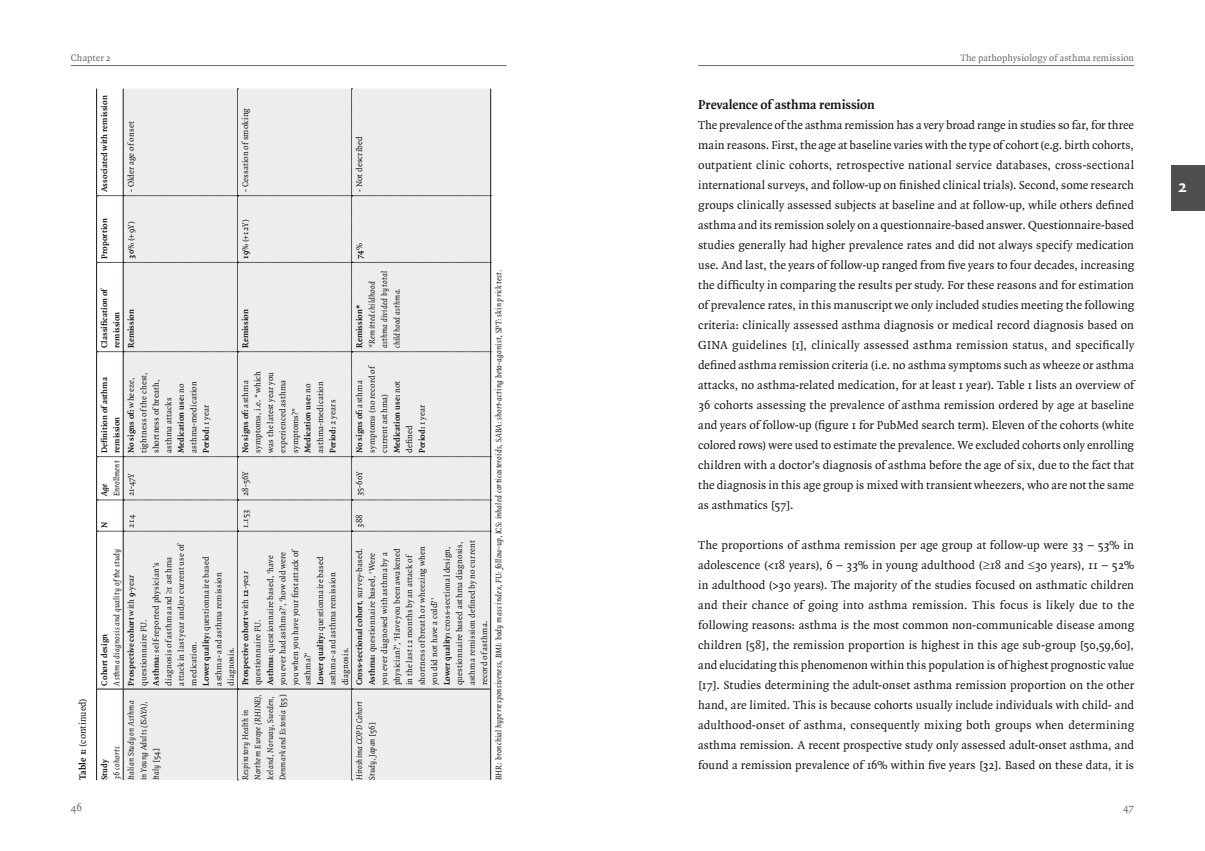
<style>
.page{position:relative;width:1205px;height:851px;background:#fff}
.page>*{position:absolute;margin:0;border:0;box-sizing:border-box;transform-origin:0 0}
.t1{font:700 18.75px "Quadraat";color:#fff}
.t2{font:700 13.75px "Quadraat";letter-spacing:-.005em;color:#151616}
.t3{font:12.5px/20px "Quadraat";letter-spacing:.005em;color:#151616;text-align:justify}
.t4{font:11.25px "Quadraat";color:#686868}
.t5{font:10px "Quadraat";letter-spacing:.01em;color:#686868}
.t6{font:10px "Quadraat";letter-spacing:.005em;color:#151616}
.t7{font:8.75px/12.5px "Quadraat";letter-spacing:.015em;color:#151616}
.t8{font:italic 8.75px/12.5px "Quadraat";letter-spacing:.02em;color:#151616}
.t9{font:700 8.75px/12.5px "Quadraat";letter-spacing:.01em;color:#151616}
.t10{font:italic 700 8.75px "Quadraat";color:#151616}
.s1{font-weight:700}
.s2{font-weight:400}
.s3{font-style:normal}
</style>
<div class="page">
<hr style="left:71px;top:65px;width:436px;height:1px;background:#686868">
<hr style="left:698px;top:65px;width:436px;height:1px;background:#686868">
<hr style="left:96px;top:689px;width:1px;height:91px;background:#151616">
<hr style="left:96px;top:531px;width:1px;height:158px;background:#151616">
<hr style="left:96px;top:500px;width:1px;height:31px;background:#151616">
<hr style="left:96px;top:456px;width:1px;height:44px;background:#151616">
<hr style="left:96px;top:351px;width:1px;height:105px;background:#151616">
<hr style="left:96px;top:262px;width:1px;height:89px;background:#151616">
<hr style="left:96px;top:196px;width:1px;height:66px;background:#151616">
<hr style="left:96px;top:89px;width:1px;height:107px;background:#151616">
<svg style="left:97px;top:89px;width:393px;height:691px;background:#eaebeb"></svg>
<hr style="left:490px;top:689px;width:1px;height:91px;background:#151616">
<hr style="left:490px;top:531px;width:1px;height:158px;background:#151616">
<hr style="left:490px;top:500px;width:1px;height:31px;background:#151616">
<hr style="left:490px;top:456px;width:1px;height:44px;background:#151616">
<hr style="left:490px;top:351px;width:1px;height:105px;background:#151616">
<hr style="left:490px;top:262px;width:1px;height:89px;background:#151616">
<hr style="left:490px;top:196px;width:1px;height:66px;background:#151616">
<hr style="left:490px;top:89px;width:1px;height:107px;background:#151616">
<div style="left:1171px;top:165px;width:34px;height:46px;background:#4e4e4d"></div>
<p class="t5" style="left:71px;top:53px;width:42px">Chapter 2</p>
<p class="t5" style="left:960px;top:53px;width:175px">The pathophysiology of asthma remission</p>
<p class="t6" style="left:78px;top:780px;width:83px;rotate:-90deg"><span class="s1">Table 1:</span> (continued)</p>
<p class="t9" style="left:98px;top:192px;width:98px;rotate:-90deg">Associated with remission</p>
<p class="t9" style="left:98px;top:259px;width:42px;rotate:-90deg">Proportion</p>
<p class="t7" style="left:125px;top:192px;width:72px;rotate:-90deg">- Older age of onset</p>
<p class="t7" style="left:125px;top:259px;width:39px;rotate:-90deg"><span class="s1">30</span>% (+9Y)</p>
<p class="t7" style="left:239px;top:192px;width:85px;rotate:-90deg">- Cessation of smoking</p>
<p class="t7" style="left:239px;top:259px;width:41px;rotate:-90deg"><span class="s1">19</span>% (+12Y)</p>
<p class="t7" style="left:353px;top:192px;width:57px;rotate:-90deg">- Not described</p>
<p class="t9" style="left:353px;top:259px;width:17px;rotate:-90deg">74<span class="s2">%</span></p>
<p class="t8" style="left:492px;top:779px;width:511px;rotate:-90deg">BHR: bronchial hyperresponsiveness, BMI: body mass index, FU: follow-up, ICS: inhaled corticosteroids, SABA: short-acting beta-agonist, SPT: skin prick test.</p>
<p class="t8" style="left:366px;top:348px;width:79px;rotate:-90deg">*Remitted childhood asthma divided by total childhood asthma.</p>
<p class="t9" style="left:98px;top:348px;width:62px;rotate:-90deg">Classification of remission</p>
<p class="t9" style="left:353px;top:348px;width:44px;rotate:-90deg">Remission*</p>
<p class="t9" style="left:239px;top:348px;width:40px;rotate:-90deg">Remission</p>
<p class="t9" style="left:125px;top:348px;width:40px;rotate:-90deg">Remission</p>
<p class="t7" style="left:353px;top:453px;width:90px;rotate:-90deg"><span class="s1">No signs of:</span> asthma symptoms (no record of current asthma)<br><span class="s1">Medication use:</span> not defined<br><span class="s1">Period:</span> 1 year</p>
<p class="t7" style="left:239px;top:453px;width:83px;rotate:-90deg"><span class="s1">No signs of:</span> asthma symptoms, i.e. “which was the latest year you experienced asthma symptoms?”<br><span class="s1">Medication use:</span> no asthma-medication<br><span class="s1">Period:</span> 2 years</p>
<p class="t7" style="left:125px;top:453px;width:82px;rotate:-90deg"><span class="s1">No signs of:</span> wheeze, tightness of the chest, shortness of breath, asthma attacks<br><span class="s1">Medication use:</span> no asthma-medication<br><span class="s1">Period:</span> 1 year</p>
<p class="t9" style="left:98px;top:453px;width:77px;rotate:-90deg">Definition of asthma remission</p>
<p class="t8" style="left:111px;top:496px;width:37px;rotate:-90deg">Enrollment</p>
<p class="t7" style="left:239px;top:496px;width:26px;rotate:-90deg">28-56Y</p>
<p class="t7" style="left:353px;top:496px;width:26px;rotate:-90deg">35-60Y</p>
<p class="t7" style="left:125px;top:496px;width:25px;rotate:-90deg">21-47Y</p>
<p class="t10" style="left:100px;top:496px;width:14px;rotate:-90deg">Age</p>
<p class="t7" style="left:239px;top:527px;width:19px;rotate:-90deg">1.153</p>
<p class="t7" style="left:353px;top:527px;width:15px;rotate:-90deg">388</p>
<p class="t7" style="left:125px;top:527px;width:14px;rotate:-90deg">214</p>
<p class="t9" style="left:98px;top:527px;width:8px;rotate:-90deg">N</p>
<p class="t7" style="left:353px;top:685px;width:146px;rotate:-90deg"><span class="s1">Cross-sectional cohort</span>, survey-based.<br><span class="s1">Asthma:</span> questionnaire based, ‘Were you ever diagnosed with asthma by a physician?’, ‘Have you been awakened in the last 12 months by an attack of shortness of breath or wheezing when you did not have a cold?’<br><span class="s1">Lower quality:</span> cross-sectional design, questionnaire based asthma diagnosis, asthma remission defined by no current record of asthma.</p>
<p class="t7" style="left:125px;top:685px;width:144px;rotate:-90deg"><span class="s1">Prospective cohort</span> with <span class="s1">9</span>-year questionnaire FU.<br><span class="s1">Asthma</span>: self-reported physician’s diagnosis of asthma and ≥1 asthma attack in last year and/or current use of medication.<br><span class="s1">Lower quality:</span> questionnaire based asthma- and asthma remission diagnosis.</p>
<p class="t7" style="left:239px;top:685px;width:138px;rotate:-90deg"><span class="s1">Prospective cohort</span> with <span class="s1">12</span>-year questionnaire FU.<br><span class="s1">Asthma</span>: questionnaire based, ‘have you ever had asthma?’, ‘how old were you when you have your first attack of asthma?’<br><span class="s1">Lower quality:</span> questionnaire based asthma- and asthma remission diagnosis.</p>
<p class="t8" style="left:111px;top:685px;width:138px;rotate:-90deg">Asthma diagnosis and quality ofthe study</p>
<p class="t9" style="left:98px;top:685px;width:53px;rotate:-90deg">Cohort design</p>
<p class="t8" style="left:239px;top:780px;width:87px;rotate:-90deg">Respiratory Health in<br>Northern Europe (RHINE),<br>Iceland, Norway, Sweden,<br>Denmark and Estonia <span class="s3">[55]</span></p>
<p class="t8" style="left:125px;top:780px;width:81px;text-align:justify;rotate:-90deg">Italian Study on Asthma in Young Adults (ISAYA), Italy <span class="s3">[54]</span></p>
<p class="t8" style="left:353px;top:779px;width:80px;rotate:-90deg">Hiroshima COPD Cohort<br>Study, Japan <span class="s3">[56]</span></p>
<p class="t8" style="left:111px;top:780px;width:35px;rotate:-90deg">36 cohorts</p>
<p class="t9" style="left:98px;top:780px;width:22px;rotate:-90deg">Study</p>
<p class="t2" style="left:698px;top:97px;width:178px">Prevalence of asthma remission</p>
<p class="t3" style="left:698px;top:115px;width:437px">The prevalence of the asthma remission has a very broad range in studies so far, for three main reasons. First, the age at baseline varies with the type of cohort (e.g. birth cohorts, outpatient clinic cohorts, retrospective national service databases, cross-sectional international surveys, and follow-up on finished clinical trials). Second, some research groups clinically assessed subjects at baseline and at follow-up, while others defined asthma and its remission solely on a questionnaire-based answer. Questionnaire-based studies generally had higher prevalence rates and did not always specify medication use. And last, the years of follow-up ranged from five years to four decades, increasing the difficulty in comparing the results per study. For these reasons and for estimation of prevalence rates, in this manuscript we only included studies meeting the following criteria: clinically assessed asthma diagnosis or medical record diagnosis based on GINA guidelines [1], clinically assessed asthma remission status, and specifically defined asthma remission criteria (i.e. no asthma symptoms such as wheeze or asthma attacks, no asthma-related medication, for at least 1 year). Table 1 lists an overview of 36 cohorts assessing the prevalence of asthma remission ordered by age at baseline and years of follow-up (figure 1 for PubMed search term). Eleven of the cohorts (white colored rows) were used to estimate the prevalence. We excluded cohorts only enrolling children with a doctor’s diagnosis of asthma before the age of six, due to the fact that the diagnosis in this age group is mixed with transient wheezers, who are not the same as asthmatics [57].</p>
<p class="t3" style="left:698px;top:535px;width:437px">The proportions of asthma remission per age group at follow-up were 33 – 53% in adolescence (&lt;18 years), 6 – 33% in young adulthood (≥18 and ≤30 years), 11 – 52% in adulthood (&gt;30 years). The majority of the studies focused on asthmatic children and their chance of going into asthma remission. This focus is likely due to the following reasons: asthma is the most common non-communicable disease among children [58], the remission proportion is highest in this age sub-group [50,59,60], and elucidating this phenomenon within this population is of highest prognostic value [17]. Studies determining the adult-onset asthma remission proportion on the other hand, are limited. This is because cohorts usually include individuals with child- and adulthood-onset of asthma, consequently mixing both groups when determining asthma remission. A recent prospective study only assessed adult-onset asthma, and found a remission prevalence of 16% within five years [32]. Based on these data, it is</p>
<p class="t4" style="left:71px;top:801px;width:13px">46</p>
<p class="t4" style="left:1123px;top:801px;width:12px">47</p>
<h1 class="t1" style="left:1178px;top:176px;width:11px">2</h1>
</div>
